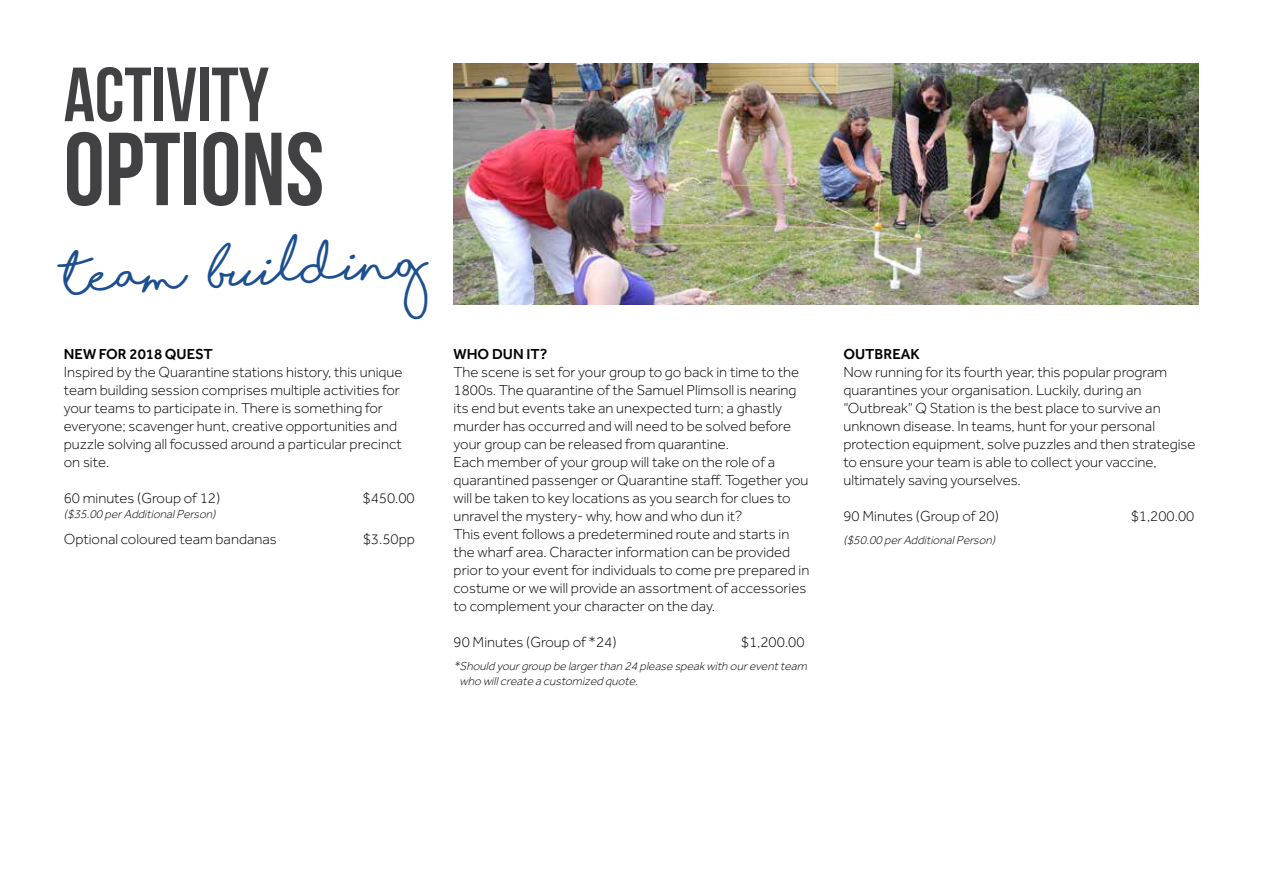
<style>
.page{position:relative;width:1263px;height:893px;background:#fff}
.page>*{position:absolute;margin:0;border:0;box-sizing:border-box;transform-origin:0 0}
.t1{font:103.5px "Bebas Neue";color:#414042}
.t2{font:76.5px "Bebas Neue";color:#414042}
.t3{font:700 45px "Shorelines Script";color:#1c4f90}
.t4{font:300 15px/18px "Effra";color:#000}
.t5{font:500 15px "Effra";color:#000}
.t6{font:italic 300 12px/15px "Effra";color:#000}
</style>
<div class="page">
<img style="left:454px;top:64px;width:744px;height:240px">
<h2 class="t2" style="left:64px;top:53px;width:207px">ACTIVITY</h2>
<h1 class="t1" style="left:64px;top:113px;width:262px">OPTIONS</h1>
<h3 class="t3" style="left:64px;top:262px;width:364px;rotate:-3deg">team building</h3>
<p class="t5" style="left:64px;top:345px;width:151px">NEW FOR 2018 QUEST</p>
<p class="t4" style="left:64px;top:363px;width:340px">Inspired by the Quarantine stations history, this unique team building session comprises multiple activities for your teams to participate in. There is something for everyone; scavenger hunt, creative opportunities and puzzle solving all focussed around a particular precinct on site.</p>
<p class="t4" style="left:64px;top:489px;width:158px">60 minutes (Group of 12)</p>
<p class="t4" style="left:362px;top:489px;width:54px">$450.00</p>
<p class="t6" style="left:64px;top:506px;width:156px">($35.00 perAdditionalPerson)</p>
<p class="t4" style="left:64px;top:530px;width:214px">Optional coloured team bandanas</p>
<p class="t4" style="left:363px;top:530px;width:54px">$3.50pp</p>
<p class="t5" style="left:454px;top:345px;width:95px">WHO DUN IT?</p>
<p class="t4" style="left:454px;top:363px;width:357px">The scene is set for your group to go back in time to the 1800s. The quarantine of the Samuel Plimsoll is nearing its end but events take an unexpected turn; a ghastly murder has occurred and will need to be solved before your group can be released from quarantine.<br>Each member of your group will take on the role of a quarantined passenger or Quarantine staff. Together you will be taken to key locations as you search for clues to unravel the mystery- why, how and who dun it?<br>This event follows a predetermined route and starts in the wharf area. Character information can be provided prior to your event for individuals to come pre prepared in costume or we will provide an assortment of accessories to complement your character on the day.</p>
<p class="t4" style="left:454px;top:633px;width:165px">90 Minutes (Group of *24)</p>
<p class="t4" style="left:741px;top:633px;width:65px">$1,200.00</p>
<p class="t6" style="left:460px;top:659px;width:352px;text-indent:-6px">*Should yourgroup be largerthan 24 please speak with oureventteam who willcreate a customized quote.</p>
<p class="t5" style="left:843px;top:345px;width:78px">OUTBREAK</p>
<p class="t4" style="left:843px;top:363px;width:354px">Now running for its fourth year, this popular program quarantines your organisation. Luckily, during an “Outbreak” Q Station is the best place to survive an unknown disease. In teams, hunt for your personal protection equipment, solve puzzles and then strategise to ensure your team is able to collect your vaccine, ultimately saving yourselves.</p>
<p class="t4" style="left:843px;top:507px;width:157px">90 Minutes (Group of 20)</p>
<p class="t4" style="left:1131px;top:507px;width:65px">$1,200.00</p>
<p class="t6" style="left:843px;top:533px;width:156px">($50.00 perAdditionalPerson)</p>
</div>
